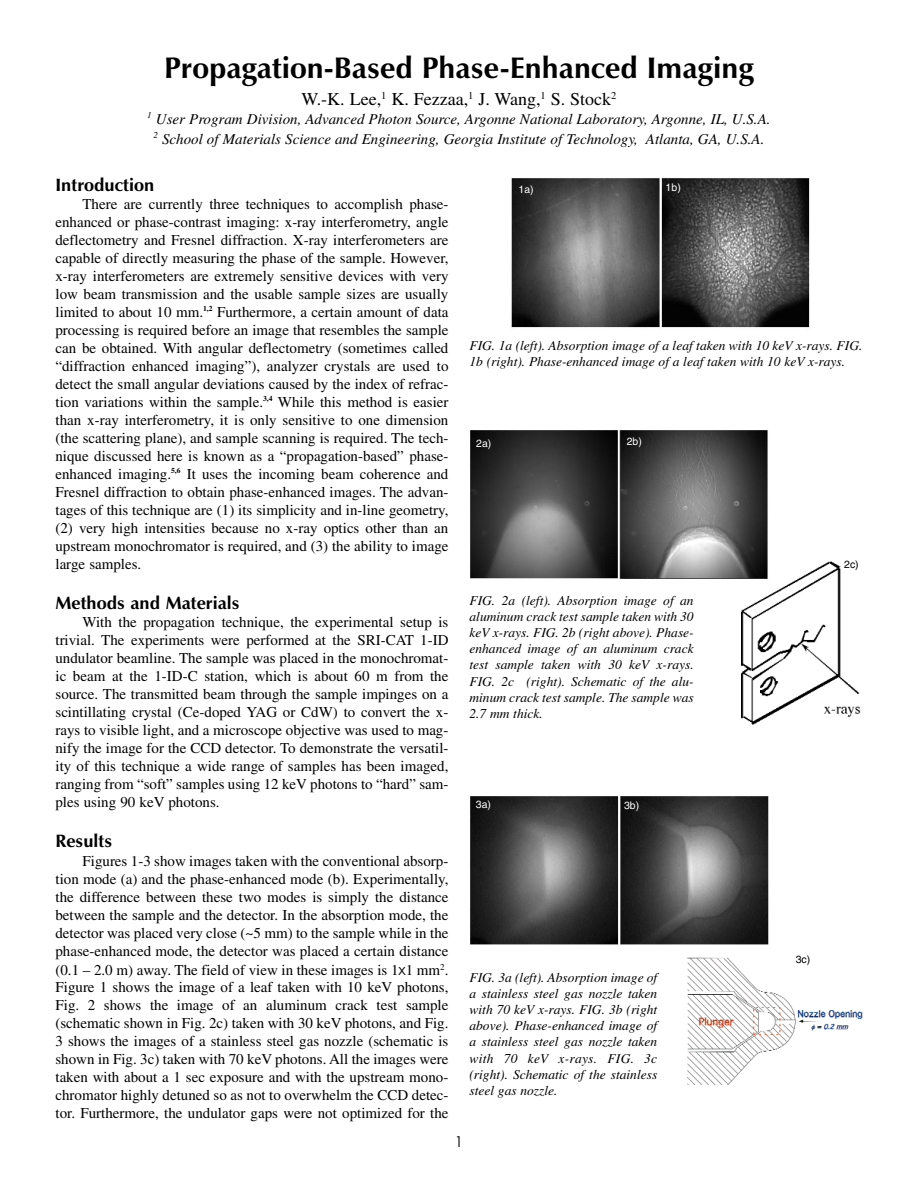
<style>
.page{position:relative;width:918px;height:1188px;background:#fff}
.page>*{position:absolute;margin:0;border:0;box-sizing:border-box;transform-origin:0 0}
.t1{font:700 30px "Zapf Humanist 601 BT";color:#000}
.t2{font:700 18px "Zapf Humanist 601 BT";color:#000}
.t3{font:18px "Times";color:#000}
.t4{font:15px/18px "Times";color:#000;text-align:justify}
.t5{font:italic 15px/19.5px "Times";color:#000;text-align:center}
.t6{font:15px "Century Gothic";color:#000}
.t7{font:italic 13.5px/16.2px "Times";color:#000;text-align:justify}
.t8{font:10.5px "Helvetica";color:#fff}
.t9{font:10.5px "Helvetica";color:#000}
.s1{font-family:"Century Gothic"}
</style>
<div class="page">
<img style="left:511px;top:178px;width:299px;height:150px">
<img style="left:470px;top:796px;width:299px;height:148px">
<img style="left:741px;top:561px;width:119px;height:163px">
<img style="left:470px;top:430px;width:299px;height:150px">
<img style="left:688px;top:958px;width:175px;height:126px">
<h1 class="t1" style="left:164px;top:57px;width:591px">Propagation-Based Phase-Enhanced Imaging</h1>
<p class="t3" style="left:301px;top:92px;width:317px">W.-K. Lee,<sup>1</sup> K. Fezzaa,<sup>1</sup> J. Wang,<sup>1</sup> S. Stock<sup>2</sup></p>
<p class="t5" style="left:147px;top:111px;width:625px"><sup>1</sup> User Program Division, Advanced Photon Source, Argonne National Laboratory, Argonne, IL, U.S.A.<br><sup>2</sup> School of Materials Science and Engineering, Georgia Institute of Technology, Atlanta, GA, U.S.A.</p>
<p class="t2" style="left:56px;top:178px;width:100px">Introduction</p>
<p class="t4" style="left:56px;top:197px;width:395px;text-indent:27px">There are currently three techniques to accomplish phase&shy;enhanced or phase-contrast imaging: x-ray interferometry, angle deflectometry and Fresnel diffraction. X-ray interferometers are capable of directly measuring the phase of the sample. However, x-ray interferometers are extremely sensitive devices with very low beam transmission and the usable sample sizes are usually limited to about 10 mm.<sup>1,2</sup> Furthermore, a certain amount of data processing is required before an image that resembles the sample can be obtained. With angular deflectometry (sometimes called “diffraction enhanced imaging”), analyzer crystals are used to detect the small angular deviations caused by the index of refrac&shy;tion variations within the sample.<sup>3,4</sup> While this method is easier than x-ray interferometry, it is only sensitive to one dimension (the scattering plane), and sample scanning is required. The tech&shy;nique discussed here is known as a “propagation-based” phase&shy;enhanced imaging.<sup>5,6</sup> It uses the incoming beam coherence and Fresnel diffraction to obtain phase-enhanced images. The advan&shy;tages of this technique are (1) its simplicity and in-line geometry, (2) very high intensities because no x-ray optics other than an upstream monochromator is required, and (3) the ability to image large samples.</p>
<p class="t2" style="left:56px;top:596px;width:186px">Methods and Materials</p>
<p class="t4" style="left:55px;top:615px;width:395px;text-indent:27px">With the propagation technique, the experimental setup is trivial. The experiments were performed at the SRI-CAT 1-ID undulator beamline. The sample was placed in the monochromat&shy;ic beam at the 1-ID-C station, which is about 60 m from the source. The transmitted beam through the sample impinges on a scintillating crystal (Ce-doped YAG or CdW) to convert the x&shy;rays to visible light, and a microscope objective was used to mag&shy;nify the image for the CCD detector. To demonstrate the versatil&shy;ity of this technique a wide range of samples has been imaged, ranging from “soft” samples using 12 keV photons to “hard” sam&shy;ples using 90 keV photons.</p>
<p class="t2" style="left:56px;top:834px;width:58px">Results</p>
<p class="t4" style="left:56px;top:853px;width:394px;text-indent:27px">Figures 1-3 show images taken with the conventional absorp&shy;tion mode (a) and the phase-enhanced mode (b). Experimentally, the difference between these two modes is simply the distance between the sample and the detector. In the absorption mode, the detector was placed very close (~5 mm) to the sample while in the phase-enhanced mode, the detector was placed a certain distance (0.1 – 2.0 m) away. The field of view in these images is 1<span class="s1">x</span>1 mm<sup>2</sup>.</p>
<p class="t4" style="left:55px;top:979px;width:395px">Figure 1 shows the image of a leaf taken with 10 keV photons, Fig. 2 shows the image of an aluminum crack test sample (schematic shown in Fig. 2c) taken with 30 keV photons, and Fig.<br>3 shows the images of a stainless steel gas nozzle (schematic is shown in Fig. 3c) taken with 70 keV photons. All the images were taken with about a 1 sec exposure and with the upstream mono&shy;chromator highly detuned so as not to overwhelm the CCD detec&shy;tor. Furthermore, the undulator gaps were not optimized for the</p>
<p class="t6" style="left:455px;top:1136px;width:10px">1</p>
<p class="t8" style="left:519px;top:185px;width:17px">1a)</p>
<p class="t8" style="left:666px;top:184px;width:17px">1b)</p>
<p class="t7" style="left:470px;top:339px;width:394px">FIG. 1a (left). Absorption image of a leaf taken with 10 keV x-rays. FIG.<br>1b (right). Phase-enhanced image of a leaf taken with 10 keV x-rays.</p>
<p class="t8" style="left:476px;top:440px;width:17px">2a)</p>
<p class="t8" style="left:627px;top:438px;width:17px">2b)</p>
<p class="t7" style="left:470px;top:593px;width:226px">FIG. 2a (left). Absorption image of an aluminum crack test sample taken with 30 keV x-rays. FIG. 2b (right above). Phase&shy;enhanced image of an aluminum crack test sample taken with 30 keV x-rays.<br>FIG. 2c (right). Schematic of the alu&shy;minum crack test sample. The sample was 2.7 mm thick.</p>
<p class="t8" style="left:476px;top:801px;width:17px">3a)</p>
<p class="t8" style="left:624px;top:801px;width:17px">3b)</p>
<p class="t7" style="left:470px;top:970px;width:189px">FIG. 3a (left). Absorption image of a stainless steel gas nozzle taken with 70 keV x-rays. FIG. 3b (right above). Phase-enhanced image of a stainless steel gas nozzle taken with 70 keV x-rays. FIG. 3c (right). Schematic of the stainless steel gas nozzle.</p>
<p class="t9" style="left:844px;top:560px;width:16px">2c)</p>
<p class="t9" style="left:796px;top:956px;width:16px">3c)</p>
</div>
